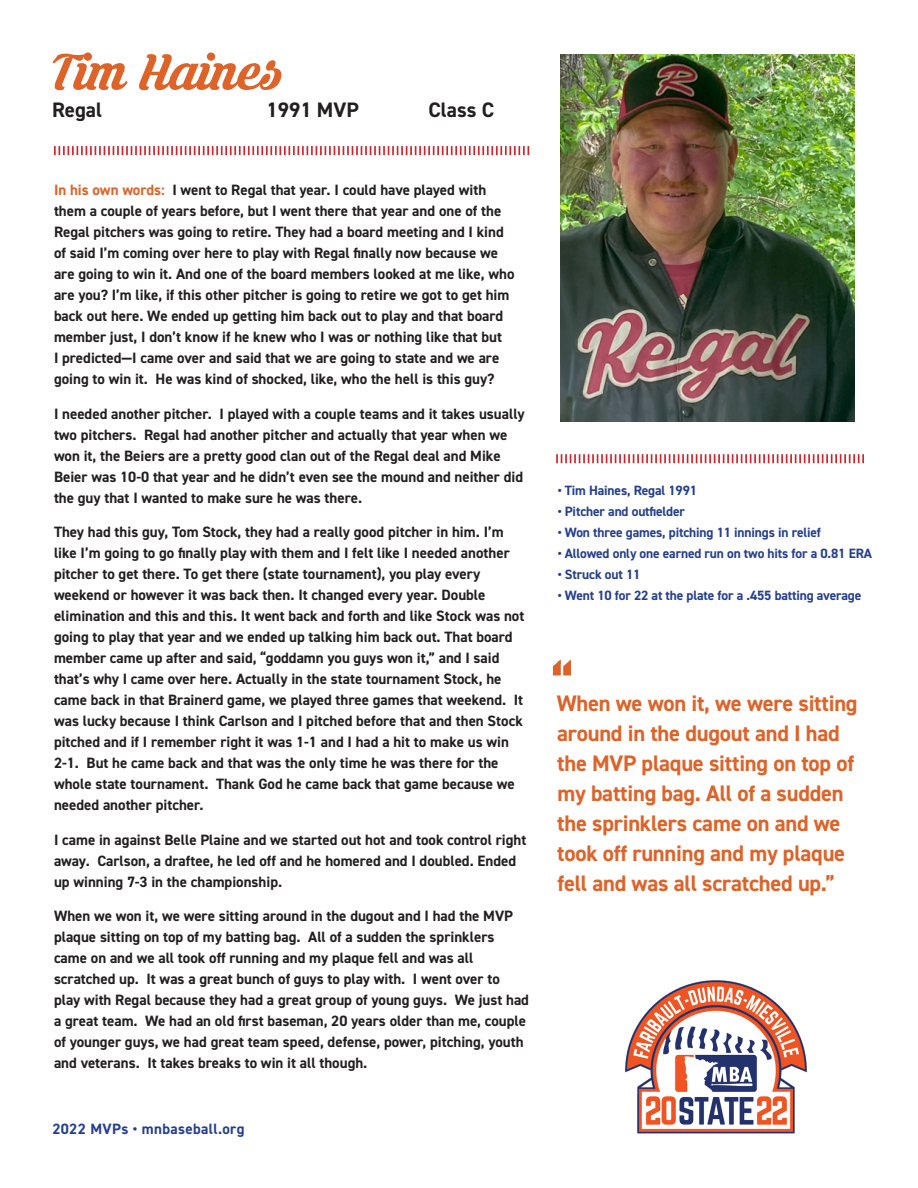
<style>
.page{position:relative;width:918px;height:1188px;background:#fff}
.page>*{position:absolute;margin:0;border:0;box-sizing:border-box;transform-origin:0 0}
.t1{font:67.5px "Krinkes Regular PERSONALUSE";color:#dd6329}
.t2{font:700 57px "DIN2014";color:#dd6329}
.t3{font:700 22.5px/30px "DIN2014";letter-spacing:-.01em;color:#dd6329}
.t4{font:700 21px "DIN2014";color:#231f20}
.t5{font:700 15px/21px "DIN2014";color:#231f20}
.t6{font:700 15px "DIN2014";letter-spacing:.025em;color:#253f8e}
.t7{font:700 13.5px "DIN2014";letter-spacing:-.01em;color:#253f8e}
.s1{color:#dd6329}
</style>
<div class="page">
<svg style="left:54px;top:146px;width:475px;height:9px"></svg>
<svg style="left:556px;top:454px;width:308px;height:9px"></svg>
<img style="left:625px;top:980px;width:182px;height:154px">
<img style="left:561px;top:54px;width:294px;height:367px">
<p class="t1" style="left:52px;top:27px;width:232px">Tim Haines</p>
<p class="t4" style="left:52px;top:96px;width:51px">Regal</p>
<p class="t4" style="left:266px;top:96px;width:94px">1991 MVP</p>
<p class="t4" style="left:428px;top:96px;width:67px">Class C</p>
<p class="t5" style="left:54px;top:179px;width:462px"><span class="s1">In his own words:</span> I went to Regal that year. I could have played with them a couple of years before, but I went there that year and one of the Regal pitchers was going to retire. They had a board meeting and I kind of said I’m coming over here to play with Regal finally now because we are going to win it. And one of the board members looked at me like, who are you? I’m like, if this other pitcher is going to retire we got to get him back out here. We ended up getting him back out to play and that board member just, I don’t know if he knew who I was or nothing like that but<br>I predicted—I came over and said that we are going to state and we are going to win it. He was kind of shocked, like, who the hell is this guy?</p>
<p class="t5" style="left:54px;top:403px;width:472px">I needed another pitcher. I played with a couple teams and it takes usually two pitchers. Regal had another pitcher and actually that year when we won it, the Beiers are a pretty good clan out of the Regal deal and Mike Beier was 10-0 that year and he didn’t even see the mound and neither did the guy that I wanted to make sure he was there.</p>
<p class="t5" style="left:54px;top:521px;width:472px">They had this guy, Tom Stock, they had a really good pitcher in him. I’m like I’m going to go finally play with them and I felt like I needed another pitcher to get there. To get there (state tournament), you play every weekend or however it was back then. It changed every year. Double elimination and this and this. It went back and forth and like Stock was not going to play that year and we ended up talking him back out. That board member came up after and said, “goddamn you guys won it,” and I said that’s why I came over here. Actually in the state tournament Stock, he came back in that Brainerd game, we played three games that weekend. It was lucky because I think Carlson and I pitched before that and then Stock pitched and if I remember right it was 1-1 and I had a hit to make us win 2-1. But he came back and that was the only time he was there for the whole state tournament. Thank God he came back that game because we needed another pitcher.</p>
<p class="t5" style="left:54px;top:829px;width:474px">I came in against Belle Plaine and we started out hot and took control right away. Carlson, a draftee, he led off and he homered and I doubled. Ended up winning 7-3 in the championship.</p>
<p class="t5" style="left:54px;top:905px;width:477px">When we won it, we were sitting around in the dugout and I had the MVP plaque sitting on top of my batting bag. All of a sudden the sprinklers came on and we all took off running and my plaque fell and was all scratched up. It was a great bunch of guys to play with. I went over to play with Regal because they had a great group of young guys. We just had a great team. We had an old first baseman, 20 years older than me, couple of younger guys, we had great team speed, defense, power, pitching, youth and veterans. It takes breaks to win it all though.</p>
<p class="t6" style="left:52px;top:1119px;width:194px">2022 MVPs • mnbaseball.org</p>
<p class="t7" style="left:558px;top:482px;width:141px">• Tim Haines, Regal 1991</p>
<p class="t7" style="left:558px;top:503px;width:129px">• Pitcher and outfielder</p>
<p class="t7" style="left:558px;top:524px;width:265px">• Won three games, pitching 11 innings in relief</p>
<p class="t7" style="left:558px;top:545px;width:316px">• Allowed only one earned run on two hits for a 0.81 ERA</p>
<p class="t7" style="left:558px;top:566px;width:84px">• Struck out 11</p>
<p class="t7" style="left:558px;top:587px;width:305px">• Went 10 for 22 at the plate for a .455 batting average</p>
<p class="t2" style="left:552px;top:648px;width:24px">“</p>
<p class="t7" style="left:558px;top:650px;width:5px">,</p>
<p class="t3" style="left:557px;top:688px;width:302px">When we won it, we were sitting around in the dugout and I had the MVP plaque sitting on top of my batting bag. All of a sudden the sprinklers came on and we took off running and my plaque fell and was all scratched up.”</p>
</div>
